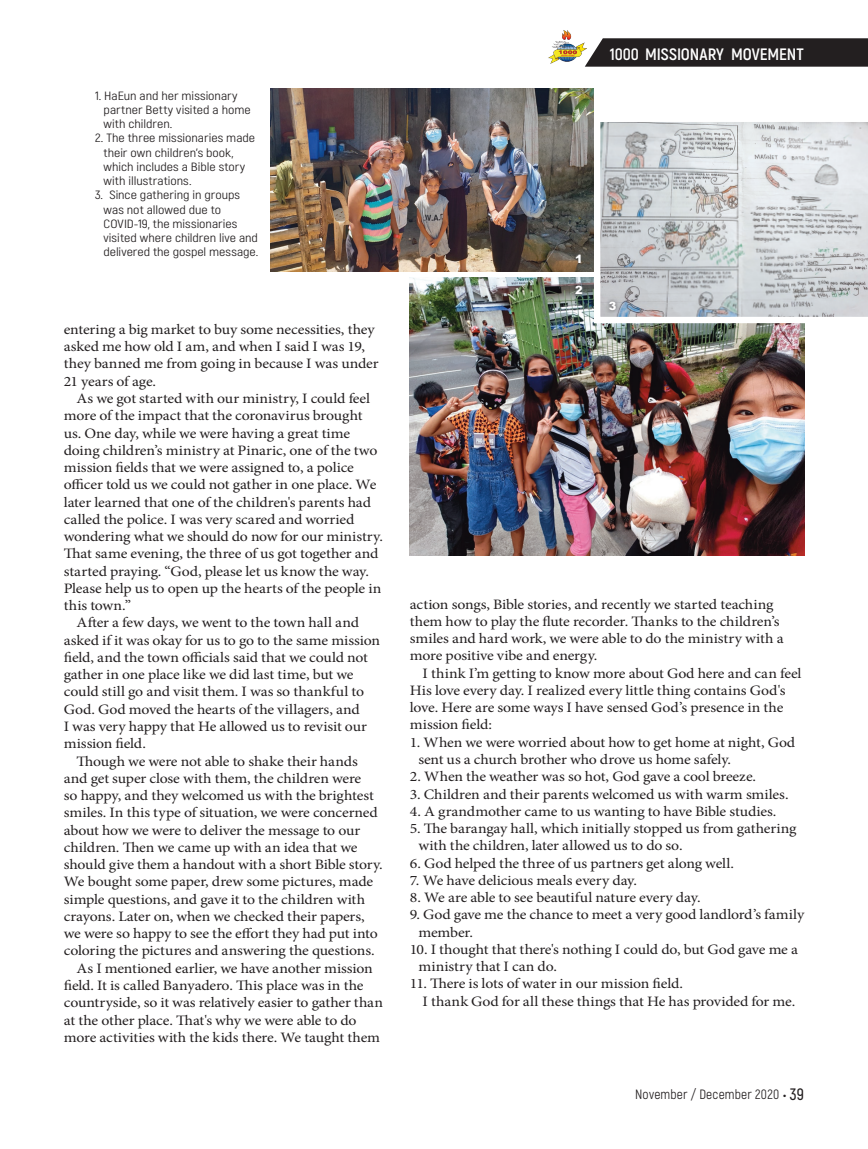
<style>
.page{position:relative;width:868px;height:1149px;background:#fff}
.page>*{position:absolute;margin:0;border:0;box-sizing:border-box;transform-origin:0 0}
.h-사진설명2{font:700 16.5px "Akrobat";letter-spacing:-.005em;color:#fff;scale:1.04 1}
.h-본문{font:14.4px/17.2px "Minion Pro";letter-spacing:-.01em;color:#231f20;scale:1.09 1}
.t1{font:13.5px "Akrobat";letter-spacing:.015em;color:#231f20}
.h-사진설명1{font:12px/14.2px "Akrobat";color:#231f20;scale:1.16 1}
.h-사진설명2-2{font:900 11.4px "Arial";color:#fff}
.s1{font-weight:600;font-size:16.5px}
</style>
<div class="page">
<img style="left:410px;top:278px;width:394px;height:277px">
<img style="left:270px;top:88px;width:324px;height:183px">
<svg style="left:594px;top:122px;width:273px;height:201px;background:#cccfd1"></svg>
<svg style="left:594px;top:38px;width:273px;height:29px;background:#292526"></svg>
<img style="left:548px;top:30px;width:39px;height:36px">
<div style="left:571px;top:282px;width:15px;height:17px;background:#231f20;opacity:.75"></div>
<div style="left:605px;top:297px;width:15px;height:17px;background:#231f20;opacity:.75"></div>
<p class="h-사진설명1" style="left:103px;top:88px;width:128px;text-indent:-9px">1. HaEun and her missionary partner Betty visited a home with children.</p>
<p class="h-사진설명1" style="left:103px;top:131px;width:132px;text-indent:-9px">2. The three missionaries made their own children’s book, which includes a Bible story with illustrations.</p>
<p class="h-사진설명1" style="left:103px;top:188px;width:135px;text-indent:-9px">3. Since gathering in groups was not allowed due to<br>COVID-19, the missionaries visited where children live and delivered the gospel message.</p>
<p class="h-본문" style="left:64px;top:320px;width:290px">entering a big market to buy some necessities, they asked me how old I am, and when I said I was 19, they banned me from going in because I was under 21 years of age.</p>
<p class="h-본문" style="left:64px;top:389px;width:294px;text-indent:13px">As we got started with our ministry, I could feel more of the impact that the coronavirus brought us. One day, while we were having a great time doing children’s ministry at Pinaric, one of the two mission fields that we were assigned to, a police officer told us we could not gather in one place. We later learned that one of the children's parents had called the police. I was very scared and worried wondering what we should do now for our ministry.<br>That same evening, the three of us got together and started praying. “God, please let us know the way.<br>Please help us to open up the hearts of the people in this town.”</p>
<p class="h-본문" style="left:64px;top:614px;width:291px;text-indent:13px">After a few days, we went to the town hall and asked if it was okay for us to go to the same mission field, and the town officials said that we could not gather in one place like we did last time, but we could still go and visit them. I was so thankful to God. God moved the hearts of the villagers, and<br>I was very happy that He allowed us to revisit our mission field.</p>
<p class="h-본문" style="left:64px;top:752px;width:294px;text-indent:13px">Though we were not able to shake their hands and get super close with them, the children were<br>so happy, and they welcomed us with the brightest smiles. In this type of situation, we were concerned about how we were to deliver the message to our children. Then we came up with an idea that we should give them a handout with a short Bible story.<br>We bought some paper, drew some pictures, made simple questions, and gave it to the children with crayons. Later on, when we checked their papers, we were so happy to see the effort they had put into coloring the pictures and answering the questions.</p>
<p class="h-본문" style="left:64px;top:959px;width:294px;text-indent:13px">As I mentioned earlier, we have another mission field. It is called Banyadero. This place was in the countryside, so it was relatively easier to gather than at the other place. That's why we were able to do more activities with the kids there. We taught them</p>
<p class="h-사진설명2" style="left:609px;top:43px;width:188px">1000 MISSIONARY MOVEMENT</p>
<p class="h-사진설명2-2" style="left:575px;top:250px;width:9px">1</p>
<p class="h-사진설명2-2" style="left:575px;top:282px;width:9px">2</p>
<p class="h-사진설명2-2" style="left:608px;top:297px;width:9px">3</p>
<p class="h-본문" style="left:410px;top:595px;width:344px">action songs, Bible stories, and recently we started teaching them how to play the flute recorder. Thanks to the children’s smiles and hard work, we were able to do the ministry with a more positive vibe and energy.</p>
<p class="h-본문" style="left:410px;top:664px;width:361px;text-indent:13px">I think I’m getting to know more about God here and can feel His love every day. I realized every little thing contains God's love. Here are some ways I have sensed God’s presence in the mission field:</p>
<p class="h-본문" style="left:418px;top:733px;width:347px;text-indent:-9px">1. When we were worried about how to get home at night, God sent us a church brother who drove us home safely.</p>
<p class="h-본문" style="left:410px;top:767px;width:319px">2. When the weather was so hot, God gave a cool breeze.</p>
<p class="h-본문" style="left:410px;top:785px;width:349px">3. Children and their parents welcomed us with warm smiles.</p>
<p class="h-본문" style="left:410px;top:802px;width:338px">4. A grandmother came to us wanting to have Bible studies.</p>
<p class="h-본문" style="left:418px;top:819px;width:348px;text-indent:-9px">5. The barangay hall, which initially stopped us from gathering with the children, later allowed us to do so.</p>
<p class="h-본문" style="left:410px;top:854px;width:299px">6. God helped the three of us partners get along well.</p>
<p class="h-본문" style="left:410px;top:871px;width:210px">7. We have delicious meals every day.</p>
<p class="h-본문" style="left:410px;top:888px;width:268px">8. We are able to see beautiful nature every day.</p>
<p class="h-본문" style="left:418px;top:905px;width:355px;text-indent:-9px">9. God gave me the chance to meet a very good landlord’s family member.</p>
<p class="h-본문" style="left:418px;top:940px;width:350px;text-indent:-9px">10. I thought that there's nothing I could do, but God gave me a ministry that I can do.</p>
<p class="h-본문" style="left:410px;top:974px;width:252px">11. There is lots of water in our mission field.</p>
<p class="h-본문" style="left:422px;top:992px;width:343px">I thank God for all these things that He has provided for me.</p>
<p class="t1" style="left:635px;top:1085px;width:170px">November / December 2020 <span class="s1">• 39</span></p>
</div>
